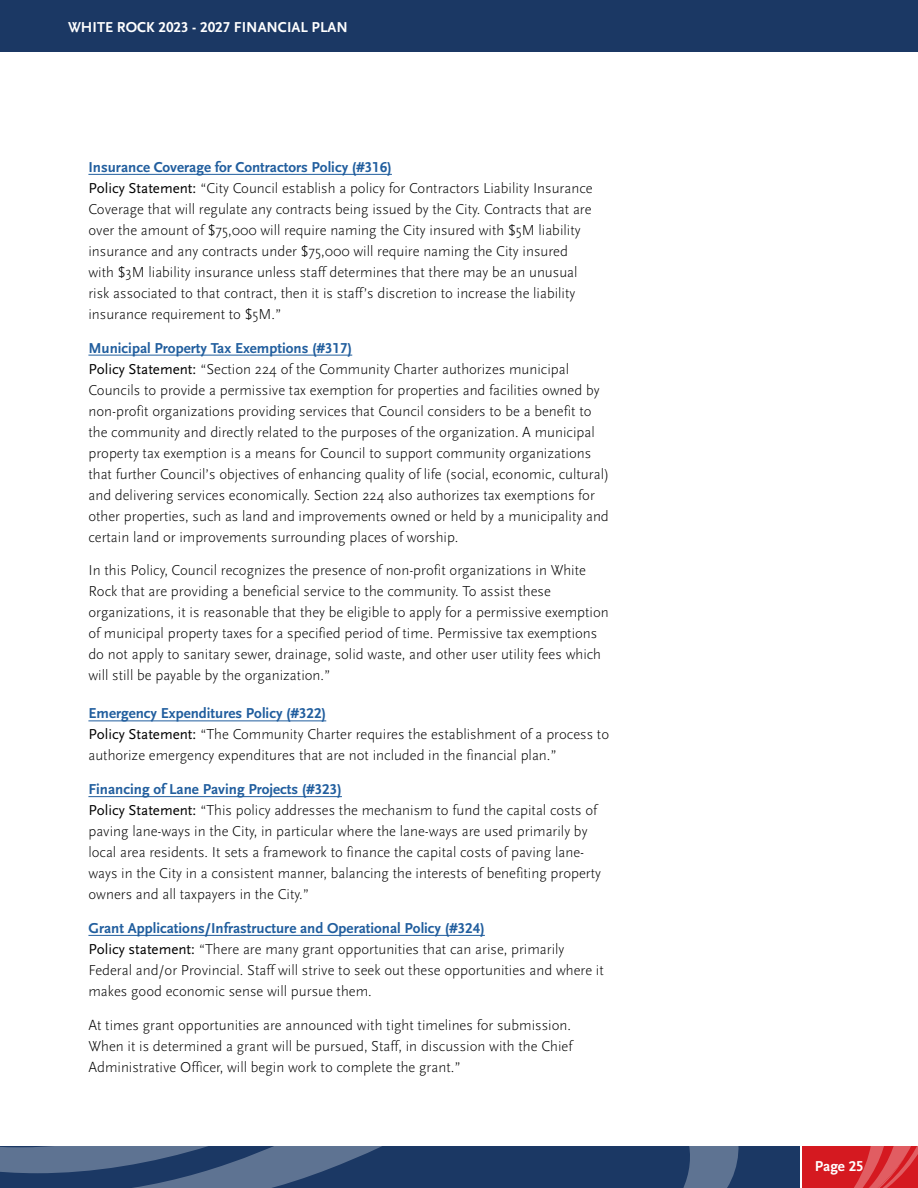
<style>
.page{position:relative;width:918px;height:1188px;background:#fff}
.page>*{position:absolute;margin:0;border:0;box-sizing:border-box;transform-origin:0 0}
.t1{font:300 15px/21px "Scala Sans";color:#000}
.t2{font:15px "Scala Sans Bold LF";color:#215e9e}
.t3{font:15px "Scala Sans Bold LF";color:#fff}
.s1{font-family:"Scala Sans Regular LF";font-weight:400}
</style>
<div class="page">
<div style="left:0;top:0;width:918px;height:51px;background:#1b3864"></div>
<svg style="left:0;top:1147px;width:918px;height:41px;background:#46496c"></svg>
<hr style="left:88px;top:174px;width:304px;height:1px;background:#215e9e">
<hr style="left:88px;top:355px;width:264px;height:1px;background:#215e9e">
<hr style="left:88px;top:721px;width:238px;height:1px;background:#215e9e">
<hr style="left:88px;top:796px;width:254px;height:1px;background:#215e9e">
<hr style="left:88px;top:935px;width:397px;height:1px;background:#215e9e">
<p class="t3" style="left:68px;top:19px;width:281px">WHITE ROCK 2023 - 2027 FINANCIAL PLAN</p>
<p class="t2" style="left:88px;top:159px;width:305px">Insurance Coverage for Contractors Policy (#316)</p>
<p class="t1" style="left:88px;top:178px;width:506px"><span class="s1">Policy Statement:</span> “City Council establish a policy for Contractors Liability Insurance Coverage that will regulate any contracts being issued by the City. Contracts that are over the amount of $75,000 will require naming the City insured with $5M liability insurance and any contracts under $75,000 will require naming the City insured with $3M liability insurance unless staff determines that there may be an unusual risk associated to that contract, then it is staff’s discretion to increase the liability insurance requirement to $5M.”</p>
<p class="t2" style="left:88px;top:340px;width:265px">Municipal Property Tax Exemptions (#317)</p>
<p class="t1" style="left:88px;top:359px;width:522px"><span class="s1">Policy Statement:</span> “Section 224 of the Community Charter authorizes municipal Councils to provide a permissive tax exemption for properties and facilities owned by non-profit organizations providing services that Council considers to be a benefit to the community and directly related to the purposes of the organization. A municipal property tax exemption is a means for Council to support community organizations that further Council’s objectives of enhancing quality of life (social, economic, cultural) and delivering services economically. Section 224 also authorizes tax exemptions for other properties, such as land and improvements owned or held by a municipality and certain land or improvements surrounding places of worship.</p>
<p class="t1" style="left:88px;top:560px;width:522px">In this Policy, Council recognizes the presence of non-profit organizations in White Rock that are providing a beneficial service to the community. To assist these organizations, it is reasonable that they be eligible to apply for a permissive exemption of municipal property taxes for a specified period of time. Permissive tax exemptions do not apply to sanitary sewer, drainage, solid waste, and other user utility fees which will still be payable by the organization.”</p>
<p class="t2" style="left:88px;top:705px;width:239px">Emergency Expenditures Policy (#322)</p>
<p class="t1" style="left:88px;top:724px;width:522px"><span class="s1">Policy Statement:</span> “The Community Charter requires the establishment of a process to authorize emergency expenditures that are not included in the financial plan.”</p>
<p class="t2" style="left:88px;top:781px;width:255px">Financing of Lane Paving Projects (#323)</p>
<p class="t1" style="left:88px;top:800px;width:514px"><span class="s1">Policy Statement:</span> “This policy addresses the mechanism to fund the capital costs of paving lane-ways in the City, in particular where the lane-ways are used primarily by local area residents. It sets a framework to finance the capital costs of paving lane&shy;ways in the City in a consistent manner, balancing the interests of benefiting property owners and all taxpayers in the City.”</p>
<p class="t2" style="left:88px;top:920px;width:398px">Grant Applications/Infrastructure and Operational Policy (#324)</p>
<p class="t1" style="left:88px;top:939px;width:517px"><span class="s1">Policy statement:</span> “There are many grant opportunities that can arise, primarily<br>Federal and/or Provincial. Staff will strive to seek out these opportunities and where it makes good economic sense will pursue them.</p>
<p class="t1" style="left:88px;top:1015px;width:485px;text-align:justify">At times grant opportunities are announced with tight timelines for submission.<br>When it is determined a grant will be pursued, Staff, in discussion with the Chief Administrative Officer, will begin work to complete the grant.”</p>
<p class="t3" style="left:815px;top:1158px;width:50px">Page 25</p>
</div>
